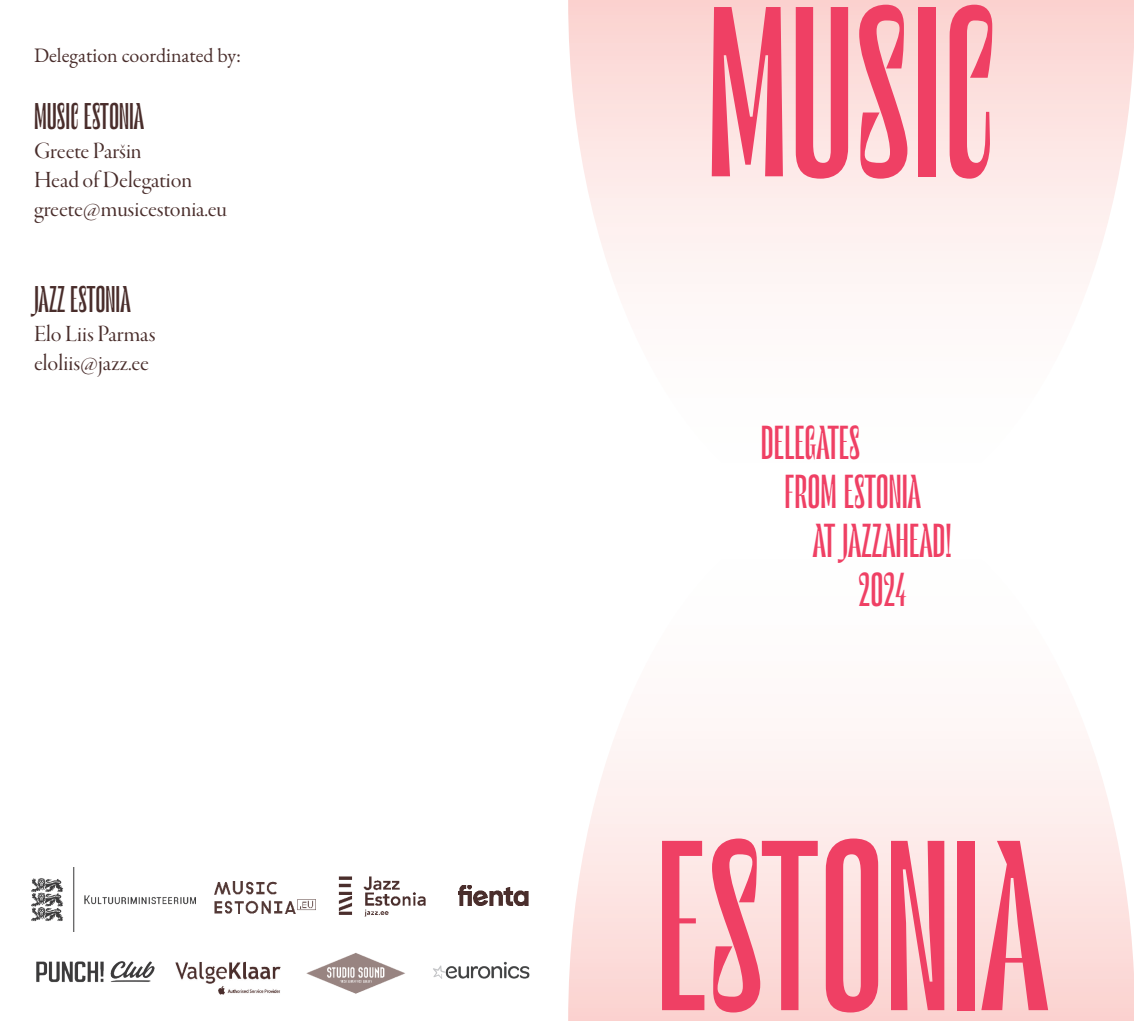
<style>
.page{position:relative;width:1134px;height:1021px;background:#fff}
.page>*{position:absolute;margin:0;border:0;box-sizing:border-box;transform-origin:0 0}
.t1{font:208.6px "Le Murmure";color:#ef4064}
.t2{font:41px "Le Murmure";color:#ef4064}
.body_2{font:32px "Le Murmure";color:#492d2b}
.body_2-2{font:24px/28.8px "Garamond Premr Pro Disp";color:#492d2b}
.body_2-3{font:20px "EB Garamond";color:#492d2b}
</style>
<div class="page">
<svg style="left:568px;top:0;width:566px;height:284px"></svg>
<svg style="left:568px;top:739px;width:566px;height:281px"></svg>
<img style="left:36px;top:961px;width:119px;height:22px">
<img style="left:214px;top:881px;width:101px;height:32px">
<img style="left:433px;top:961px;width:97px;height:18px">
<img style="left:338px;top:876px;width:88px;height:41px">
<img style="left:31px;top:867px;width:165px;height:64px">
<img style="left:306px;top:953px;width:99px;height:41px">
<img style="left:458px;top:885px;width:71px;height:21px">
<img style="left:175px;top:961px;width:106px;height:33px">
<p class="body_2-3" style="left:34px;top:42px;width:209px">Delegation coordinated by:</p>
<p class="body_2" style="left:34px;top:97px;width:112px">MUSIC ESTONIA</p>
<p class="body_2-2" style="left:34px;top:137px;width:160px">Greete Paršin<br>Head of Delegation</p>
<p class="body_2-2" style="left:34px;top:195px;width:194px">greete@musicestonia.eu</p>
<p class="body_2" style="left:34px;top:279px;width:98px">JAZZ ESTONIA</p>
<p class="body_2-2" style="left:34px;top:320px;width:123px">Elo Liis Parmas</p>
<p class="body_2-2" style="left:34px;top:348px;width:117px">eloliis@jazz.ee</p>
<p class="t1" style="left:706px;top:-34px;width:293px">MUSIC</p>
<p class="t2" style="left:761px;top:417px;width:101px">DELEGATES</p>
<p class="t2" style="left:785px;top:466px;width:138px">FROM ESTONIA</p>
<p class="t2" style="left:813px;top:516px;width:140px">AT JAZZAHEAD!</p>
<p class="t2" style="left:858px;top:565px;width:49px">2024</p>
<p class="t1" style="left:655px;top:799px;width:395px">ESTONIA</p>
</div>
